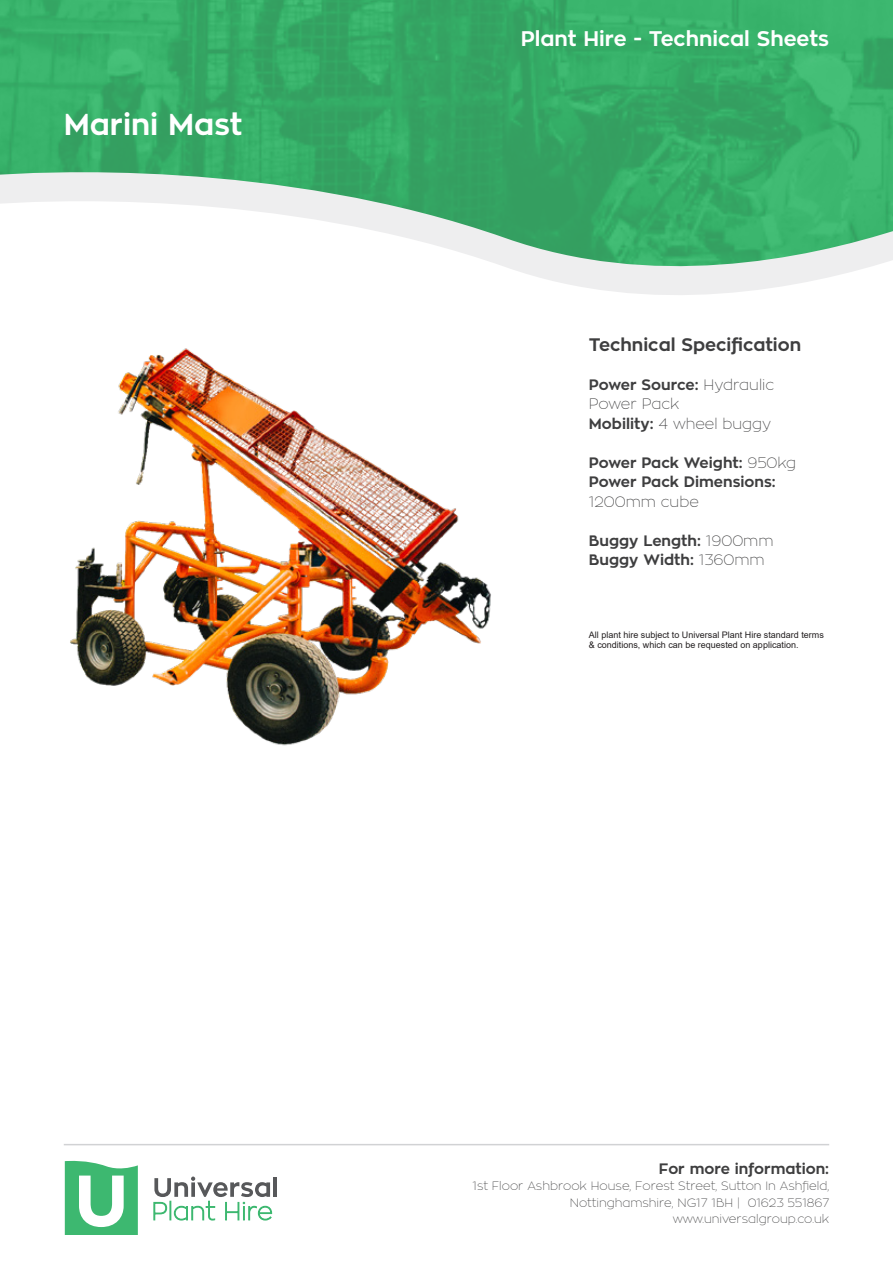
<style>
.page{position:relative;width:893px;height:1263px;background:#fff}
.page>*{position:absolute;margin:0;border:0;box-sizing:border-box;transform-origin:0 0}
.t1{font:700 30px "Zona Pro";color:#fff}
.t2{font:700 21px "Zona Pro";color:#fff}
.t3{font:700 18px "Zona Pro";color:#3e3e3f}
.t4{font:700 15px/19.5px "Zona Pro";color:#3e3e3f}
.t5{font:100 15px/19.5px "Zona Pro";color:#3e3e3f}
.t6{font:100 12px/16.5px "Zona Pro";color:#3e3e3f;text-align:right}
.t7{font:9px/10.5px "Arial";color:#231f20}
.s1{font-weight:700}
.s2{font-weight:100}
</style>
<div class="page">
<hr style="left:64px;top:1144px;width:765px;height:1px;background:#d1d2d4">
<img style="left:0;top:0;width:893px;height:158px">
<svg style="left:0;top:158px;width:893px;height:137px"></svg>
<svg style="left:65px;top:1160px;width:73px;height:75px"></svg>
<hr style="left:273px;top:1177px;width:4px;height:20px;background:#57585a">
<svg style="left:153px;top:1176px;width:119px;height:45px"></svg>
<img style="left:70px;top:348px;width:421px;height:398px">
<h1 class="t1" style="left:64px;top:105px;width:180px">Marini Mast</h1>
<h2 class="t2" style="left:521px;top:25px;width:310px">Plant Hire - Technical Sheets</h2>
<h3 class="t3" style="left:589px;top:332px;width:214px">Technical Specification</h3>
<p class="t5" style="left:589px;top:374px;width:187px"><span class="s1">Power Source:</span> Hydraulic<br>Power Pack<br><span class="s1">Mobility:</span> 4 wheel buggy</p>
<p class="t4" style="left:589px;top:453px;width:209px">Power Pack Weight: <span class="s2">950kg<br></span>Power Pack Dimensions:</p>
<p class="t5" style="left:589px;top:491px;width:112px">1200mm cube</p>
<p class="t4" style="left:589px;top:531px;width:186px">Buggy Length: <span class="s2">1900mm<br></span>Buggy Width: <span class="s2">1360mm</span></p>
<p class="t7" style="left:589px;top:629px;width:237px">All plant hire subject to Universal Plant Hire standard terms &amp; conditions, which can be requested on application.</p>
<p class="t4" style="left:659px;top:1159px;width:172px">For more information:</p>
<p class="t6" style="left:472px;top:1178px;width:358px">1st Floor Ashbrook House, Forest Street, Sutton In Ashfield,<br>Nottinghamshire, NG17 1BH | 01623 551867 www.universalgroup.co.uk</p>
</div>
